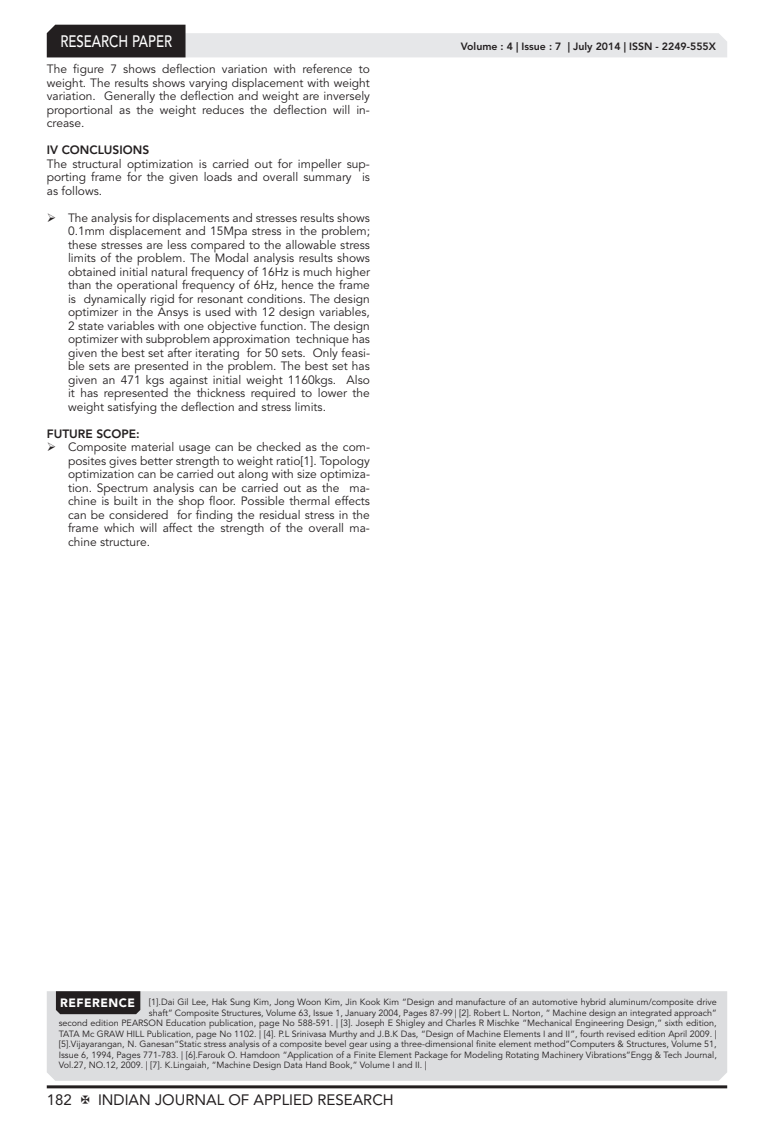
<style>
.page{position:relative;width:774px;height:1136px;background:#fff}
.page>*{position:absolute;margin:0;border:0;box-sizing:border-box;transform-origin:0 0}
.t1{font:500 16.5px "Avenir LT Std";color:#fff;scale:.8 1}
.t2{font:15px "Avenir LT Std";color:#231f20}
.t3{font:12px/13.5px "Avenir LT Std";color:#231f20;text-align:justify}
.t4{font:800 12px "Avenir LT Std";color:#231f20}
.t5{font:800 10.5px "Avenir LT Std";color:#231f20}
.t6{font:9px "Avenir LT Std";color:#231f20}
.s1{font-weight:900;font-size:12px;color:#fff}
</style>
<div class="page">
<hr style="left:47px;top:1085px;width:680px;height:3px;background:#231f20">
<svg style="left:47px;top:25px;width:680px;height:32px"></svg>
<div style="left:47px;top:991px;width:680px;height:89px;background:#dcdddf"></div>
<div style="left:56px;top:991px;width:84px;height:23px;background:#231f20"></div>
<h1 class="t1" style="left:60px;top:32px;width:139px">RESEARCH PAPER</h1>
<p class="t3" style="left:47px;top:62px;width:325px">The figure 7 shows deflection variation with reference to weight. The results shows varying displacement with weight variation. Generally the deflection and weight are inversely proportional as the weight reduces the deflection will in&shy;crease.</p>
<p class="t4" style="left:47px;top:143px;width:104px">IV CONCLUSIONS</p>
<p class="t3" style="left:47px;top:157px;width:325px">The structural optimization is carried out for impeller sup&shy;porting frame for the given loads and overall summary is as follows.</p>
<p class="t3" style="left:68px;top:211px;width:303px;text-indent:-21px">➢ The analysis for displacements and stresses results shows 0.1mm displacement and 15Mpa stress in the problem; these stresses are less compared to the allowable stress limits of the problem. The Modal analysis results shows obtained initial natural frequency of 16Hz is much higher than the operational frequency of 6Hz, hence the frame is dynamically rigid for resonant conditions. The design optimizer in the Ansys is used with 12 design variables, 2 state variables with one objective function. The design optimizer with subproblem approximation technique has given the best set after iterating for 50 sets. Only feasi&shy;ble sets are presented in the problem. The best set has given an 471 kgs against initial weight 1160kgs. Also it has represented the thickness required to lower the weight satisfying the deflection and stress limits.</p>
<p class="t4" style="left:47px;top:426px;width:94px">FUTURE SCOPE:</p>
<p class="t3" style="left:68px;top:440px;width:303px;text-indent:-21px">➢ Composite material usage can be checked as the com&shy;posites gives better strength to weight ratio[1]. Topology optimization can be carried out along with size optimiza&shy;tion. Spectrum analysis can be carried out as the ma&shy;chine is built in the shop floor. Possible thermal effects can be considered for finding the residual stress in the frame which will affect the strength of the overall ma&shy;chine structure.</p>
<p class="t5" style="left:461px;top:41px;width:257px">Volume : 4 | Issue : 7 | July 2014 | ISSN - 2249-555X</p>
<p class="t6" style="left:60px;top:996px;width:658px"><span class="s1">REFERENCE</span> [1].Dai Gil Lee, Hak Sung Kim, Jong Woon Kim, Jin Kook Kim “Design and manufacture of an automotive hybrid aluminum/composite drive</p>
<p class="t6" style="left:149px;top:1007px;width:569px">shaft” Composite Structures, Volume 63, Issue 1, January 2004, Pages 87-99 | [2]. Robert L. Norton, “ Machine design an integrated approach”</p>
<p class="t6" style="left:59px;top:1017px;width:659px">second edition PEARSON Education publication, page No 588-591. | [3]. Joseph E Shigley and Charles R Mischke “Mechanical Engineering Design,” sixth edition,</p>
<p class="t6" style="left:59px;top:1028px;width:660px">TATA Mc GRAW HILL Publication, page No 1102. | [4]. P.L Srinivasa Murthy and J.B.K Das, “Design of Machine Elements I and II”, fourth revised edition April 2009. |</p>
<p class="t6" style="left:59px;top:1038px;width:659px">[5].Vijayarangan, N. Ganesan“Static stress analysis of a composite bevel gear using a three-dimensional finite element method”Computers &amp; Structures, Volume 51,</p>
<p class="t6" style="left:59px;top:1049px;width:660px">Issue 6, 1994, Pages 771-783. | [6].Farouk O. Hamdoon “Application of a Finite Element Package for Modeling Rotating Machinery Vibrations”Engg &amp; Tech Journal,</p>
<p class="t6" style="left:59px;top:1059px;width:370px">Vol.27, NO.12, 2009. | [7]. K.Lingaiah, “Machine Design Data Hand Book,” Volume I and II. |</p>
<p class="t2" style="left:47px;top:1090px;width:27px">182</p>
<p class="t2" style="left:98px;top:1090px;width:297px">INDIAN JOURNAL OF APPLIED RESEARCH</p>
</div>
